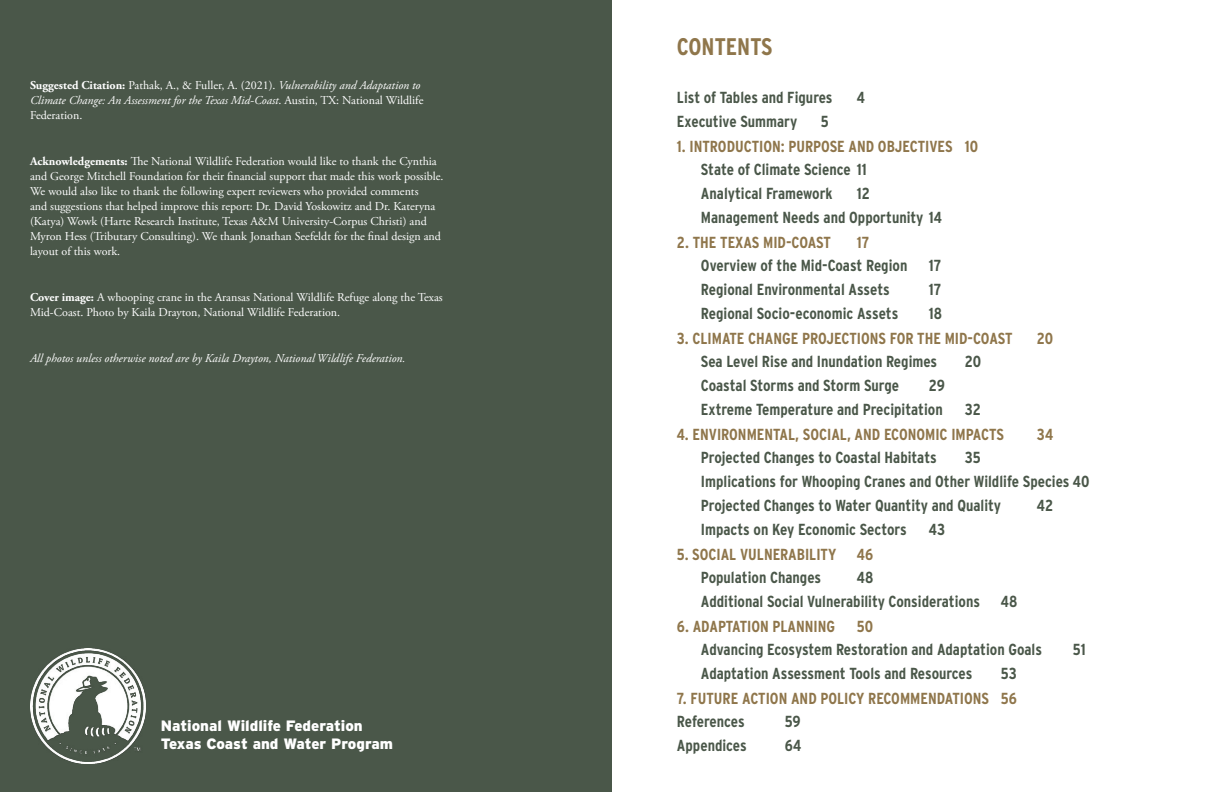
<style>
.page{position:relative;width:1224px;height:792px;background:#fff}
.page>*{position:absolute;margin:0;border:0;box-sizing:border-box;transform-origin:0 0}
.t1{font:700 24px "Interstate Condensed";color:#8f764b}
.t2{font:700 16px/24px "Interstate Condensed";color:#4a5749}
.t3{font:700 16px "Interstate Condensed";color:#8f764b}
.t4{font:900 15px/18px "Interstate";color:#fff}
.t5{font:12px/15px "Adobe Garamond Pro";color:#fff}
.t6{font:italic 12px/15px "Adobe Garamond Pro";color:#fff}
.s1{font-weight:700;font-style:normal}
.s2{font-style:normal}
.s3{font-weight:700}
</style>
<div class="page">
<div style="left:0;top:0;width:612px;height:792px;background:#4a5749"></div>
<img style="left:30px;top:649px;width:115px;height:115px">
<p class="t6" style="left:30px;top:78px;width:395px"><span class="s1">Suggested Citation:</span> <span class="s2">Pathak, A., &amp; Fuller, A. (2021).</span> Vulnerability and Adaptation to<br>Climate Change: An Assessment for the Texas Mid-Coast<span class="s2">. Austin, TX: National Wildlife<br>Federation.</span></p>
<p class="t5" style="left:30px;top:154px;width:415px"><span class="s3">Acknowledgements:</span> The National Wildlife Federation would like to thank the Cynthia and George Mitchell Foundation for their financial support that made this work possible.<br>We would also like to thank the following expert reviewers who provided comments<br>and suggestions that helped improve this report: Dr. David Yoskowitz and Dr. Kateryna (Katya) Wowk (Harte Research Institute, Texas A&amp;M University-Corpus Christi) and Myron Hess (Tributary Consulting). We thank Jonathan Seefeldt for the final design and layout of this work.</p>
<p class="t5" style="left:30px;top:290px;width:414px"><span class="s3">Cover image:</span> A whooping crane in the Aransas National Wildlife Refuge along the Texas<br>Mid-Coast. Photo by Kaila Drayton, National Wildlife Federation.</p>
<p class="t6" style="left:30px;top:351px;width:377px">All photos unless otherwise noted are by Kaila Drayton, National Wildlife Federation.</p>
<p class="t4" style="left:161px;top:716px;width:234px">National Wildlife Federation<br>Texas Coast and Water Program</p>
<h1 class="t1" style="left:677px;top:33px;width:97px">CONTENTS</h1>
<p class="t2" style="left:677px;top:85px;width:157px">List of Tables and Figures</p>
<p class="t2" style="left:857px;top:85px;width:10px">4</p>
<p class="t2" style="left:677px;top:109px;width:122px">Executive Summary</p>
<p class="t2" style="left:821px;top:109px;width:9px">5</p>
<p class="t3" style="left:677px;top:138px;width:303px">1. INTRODUCTION: PURPOSE AND OBJECTIVES 10</p>
<p class="t2" style="left:701px;top:157px;width:168px">State of Climate Science 11<br>Analytical Framework</p>
<p class="t2" style="left:701px;top:181px;width:243px;text-indent:156px">12<br>Management Needs and Opportunity 14</p>
<p class="t3" style="left:677px;top:234px;width:156px">2. THE TEXAS MID-COAST</p>
<p class="t3" style="left:857px;top:234px;width:14px">17</p>
<p class="t2" style="left:701px;top:253px;width:208px">Overview of the Mid-Coast Region</p>
<p class="t2" style="left:929px;top:253px;width:14px">17</p>
<p class="t2" style="left:701px;top:277px;width:190px">Regional Environmental Assets</p>
<p class="t2" style="left:929px;top:277px;width:14px">17</p>
<p class="t2" style="left:701px;top:301px;width:199px">Regional Socio-economic Assets</p>
<p class="t2" style="left:929px;top:301px;width:15px">18</p>
<p class="t3" style="left:677px;top:330px;width:337px">3. CLIMATE CHANGE PROJECTIONS FOR THE MID-COAST</p>
<p class="t3" style="left:1037px;top:330px;width:18px">20</p>
<p class="t2" style="left:701px;top:349px;width:238px">Sea Level Rise and Inundation Regimes</p>
<p class="t2" style="left:965px;top:349px;width:18px">20</p>
<p class="t2" style="left:701px;top:373px;width:200px">Coastal Storms and Storm Surge</p>
<p class="t2" style="left:701px;top:373px;width:246px;text-align:right">29<br>Extreme Temperature and Precipitation</p>
<p class="t2" style="left:965px;top:397px;width:18px">32</p>
<p class="t3" style="left:677px;top:426px;width:328px">4. ENVIRONMENTAL, SOCIAL, AND ECONOMIC IMPACTS</p>
<p class="t3" style="left:1037px;top:426px;width:18px">34</p>
<p class="t2" style="left:701px;top:445px;width:237px">Projected Changes to Coastal Habitats</p>
<p class="t2" style="left:701px;top:445px;width:390px;text-indent:264px">35<br>Implications for Whooping Cranes and Other Wildlife Species 40<br>Projected Changes to Water Quantity and Quality</p>
<p class="t2" style="left:1037px;top:493px;width:18px">42</p>
<p class="t2" style="left:701px;top:517px;width:207px">Impacts on Key Economic Sectors</p>
<p class="t2" style="left:929px;top:517px;width:18px">43</p>
<p class="t3" style="left:677px;top:546px;width:161px">5. SOCIAL VULNERABILITY</p>
<p class="t3" style="left:857px;top:546px;width:18px">46</p>
<p class="t2" style="left:701px;top:565px;width:122px">Population Changes</p>
<p class="t2" style="left:701px;top:565px;width:281px;text-indent:156px">48<br>Additional Social Vulnerability Considerations</p>
<p class="t2" style="left:1001px;top:589px;width:18px">48</p>
<p class="t3" style="left:677px;top:618px;width:160px">6. ADAPTATION PLANNING</p>
<p class="t3" style="left:857px;top:618px;width:18px">50</p>
<p class="t2" style="left:701px;top:637px;width:343px">Advancing Ecosystem Restoration and Adaptation Goals</p>
<p class="t2" style="left:1073px;top:637px;width:14px">51</p>
<p class="t2" style="left:701px;top:661px;width:273px">Adaptation Assessment Tools and Resources</p>
<p class="t2" style="left:1001px;top:661px;width:17px">53</p>
<p class="t3" style="left:677px;top:690px;width:342px">7. FUTURE ACTION AND POLICY RECOMMENDATIONS 56</p>
<p class="t2" style="left:677px;top:709px;width:69px">References</p>
<p class="t2" style="left:785px;top:709px;width:17px">59</p>
<p class="t2" style="left:677px;top:733px;width:71px">Appendices</p>
<p class="t2" style="left:785px;top:733px;width:18px">64</p>
</div>
